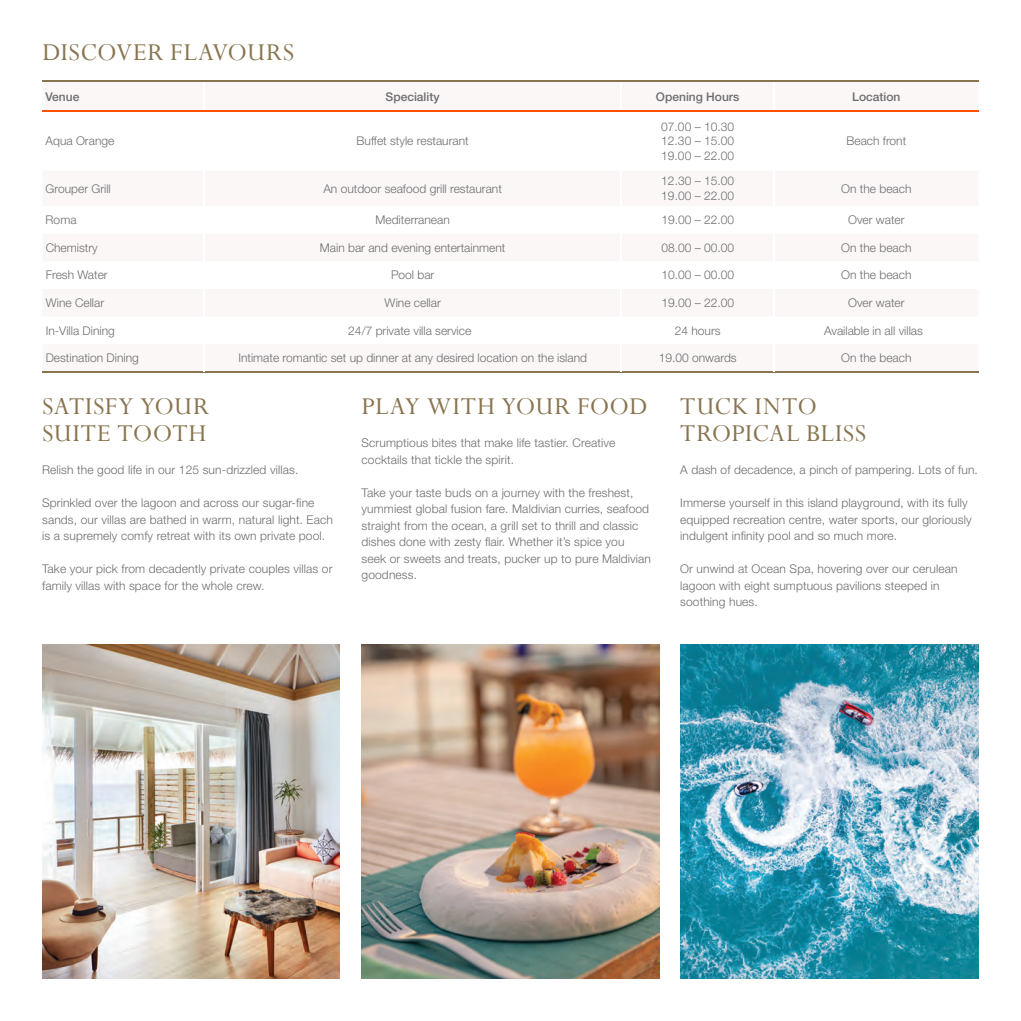
<style>
.page{position:relative;width:1021px;height:1021px;background:#fff}
.page>*{position:absolute;margin:0;border:0;box-sizing:border-box;transform-origin:0 0}
.t1{font:27px/27px "Perpetua";letter-spacing:.02em;color:#88744f}
.t2{font:300 12px/16.5px "Helvetica Neue LT Std";letter-spacing:.01em;color:#6c6d70}
.t3{font:500 12px "Helvetica Neue LT Std";color:#6c6d70}
</style>
<div class="page">
<img style="left:362px;top:644px;width:297px;height:334px">
<hr style="left:43px;top:371px;width:161px;height:1px;background:#88744f">
<hr style="left:204px;top:371px;width:417px;height:1px;background:#88744f">
<hr style="left:621px;top:371px;width:153px;height:1px;background:#88744f">
<hr style="left:774px;top:371px;width:204px;height:1px;background:#88744f">
<hr style="left:43px;top:81px;width:161px;height:1px;background:#88744f">
<hr style="left:204px;top:81px;width:417px;height:1px;background:#88744f">
<hr style="left:621px;top:81px;width:153px;height:1px;background:#88744f">
<hr style="left:774px;top:81px;width:204px;height:1px;background:#88744f">
<hr style="left:43px;top:111px;width:161px;height:1px;background:#ff5000">
<hr style="left:204px;top:111px;width:417px;height:1px;background:#ff5000">
<hr style="left:621px;top:111px;width:153px;height:1px;background:#ff5000">
<hr style="left:774px;top:111px;width:204px;height:1px;background:#ff5000">
<img style="left:42px;top:644px;width:298px;height:334px">
<img style="left:680px;top:644px;width:298px;height:334px">
<h1 class="t1" style="left:43px;top:38px;width:253px">DISCOVER FLAVOURS</h1>
<p class="t3" style="left:46px;top:89px;width:35px">Venue</p>
<p class="t3" style="left:385px;top:89px;width:56px">Speciality</p>
<p class="t3" style="left:656px;top:89px;width:85px">Opening Hours</p>
<p class="t3" style="left:852px;top:89px;width:50px">Location</p>
<p class="t2" style="left:46px;top:132px;width:70px">Aqua Orange</p>
<p class="t2" style="left:356px;top:132px;width:114px">Buffet style restaurant</p>
<p class="t2" style="left:661px;top:119px;width:74px;line-height:14.4px;text-align:justify">07.00 – 10.30<br>12.30 – 15.00<br>19.00 – 22.00</p>
<p class="t2" style="left:846px;top:132px;width:61px">Beach front</p>
<p class="t2" style="left:46px;top:180px;width:67px">Grouper Grill</p>
<p class="t2" style="left:323px;top:180px;width:180px">An outdoor seafood grill restaurant</p>
<p class="t2" style="left:661px;top:174px;width:74px;line-height:14.4px">12.30 – 15.00<br>19.00 – 22.00</p>
<p class="t2" style="left:841px;top:180px;width:72px">On the beach</p>
<p class="t2" style="left:46px;top:211px;width:32px">Roma</p>
<p class="t2" style="left:375px;top:211px;width:76px">Mediterranean</p>
<p class="t2" style="left:661px;top:211px;width:74px">19.00 – 22.00</p>
<p class="t2" style="left:848px;top:211px;width:58px">Over water</p>
<p class="t2" style="left:46px;top:239px;width:53px">Chemistry</p>
<p class="t2" style="left:320px;top:239px;width:187px">Main bar and evening entertainment</p>
<p class="t2" style="left:661px;top:239px;width:74px">08.00 – 00.00</p>
<p class="t2" style="left:841px;top:239px;width:72px">On the beach</p>
<p class="t2" style="left:46px;top:267px;width:64px">Fresh Water</p>
<p class="t2" style="left:391px;top:267px;width:45px">Pool bar</p>
<p class="t2" style="left:661px;top:267px;width:74px">10.00 – 00.00</p>
<p class="t2" style="left:841px;top:267px;width:72px">On the beach</p>
<p class="t2" style="left:46px;top:294px;width:60px">Wine Cellar</p>
<p class="t2" style="left:384px;top:294px;width:58px">Wine cellar</p>
<p class="t2" style="left:661px;top:294px;width:74px">19.00 – 22.00</p>
<p class="t2" style="left:848px;top:294px;width:58px">Over water</p>
<p class="t2" style="left:46px;top:322px;width:71px">In-Villa Dining</p>
<p class="t2" style="left:348px;top:322px;width:124px">24/7 private villa service</p>
<p class="t2" style="left:674px;top:322px;width:47px">24 hours</p>
<p class="t2" style="left:824px;top:322px;width:100px">Available in all villas</p>
<p class="t2" style="left:46px;top:349px;width:95px">Destination Dining</p>
<p class="t2" style="left:238px;top:349px;width:350px">Intimate romantic set up dinner at any desired location on the island</p>
<p class="t2" style="left:658px;top:349px;width:79px">19.00 onwards</p>
<p class="t2" style="left:841px;top:349px;width:72px">On the beach</p>
<h1 class="t1" style="left:42px;top:392px;width:168px">SATISFY YOUR<br>SUITE TOOTH</h1>
<p class="t2" style="left:42px;top:461px;width:258px">Relish the good life in our 125 sun-drizzled villas.</p>
<p class="t2" style="left:42px;top:494px;width:292px">Sprinkled over the lagoon and across our sugar-fine sands, our villas are bathed in warm, natural light. Each is a supremely comfy retreat with its own private pool.</p>
<p class="t2" style="left:42px;top:560px;width:292px">Take your pick from decadently private couples villas or family villas with space for the whole crew.</p>
<h1 class="t1" style="left:361px;top:392px;width:287px">PLAY WITH YOUR FOOD</h1>
<p class="t2" style="left:361px;top:434px;width:255px">Scrumptious bites that make life tastier. Creative cocktails that tickle the spirit.</p>
<p class="t2" style="left:361px;top:484px;width:291px">Take your taste buds on a journey with the freshest, yummiest global fusion fare. Maldivian curries, seafood straight from the ocean, a grill set to thrill and classic dishes done with zesty flair. Whether it’s spice you seek or sweets and treats, pucker up to pure Maldivian goodness.</p>
<h1 class="t1" style="left:680px;top:392px;width:187px">TUCK INTO<br>TROPICAL BLISS</h1>
<p class="t2" style="left:680px;top:461px;width:299px">A dash of decadence, a pinch of pampering. Lots of fun.</p>
<p class="t2" style="left:680px;top:494px;width:293px">Immerse yourself in this island playground, with its fully equipped recreation centre, water sports, our gloriously indulgent infinity pool and so much more.</p>
<p class="t2" style="left:680px;top:560px;width:279px">Or unwind at Ocean Spa, hovering over our cerulean lagoon with eight sumptuous pavilions steeped in soothing hues.</p>
</div>
